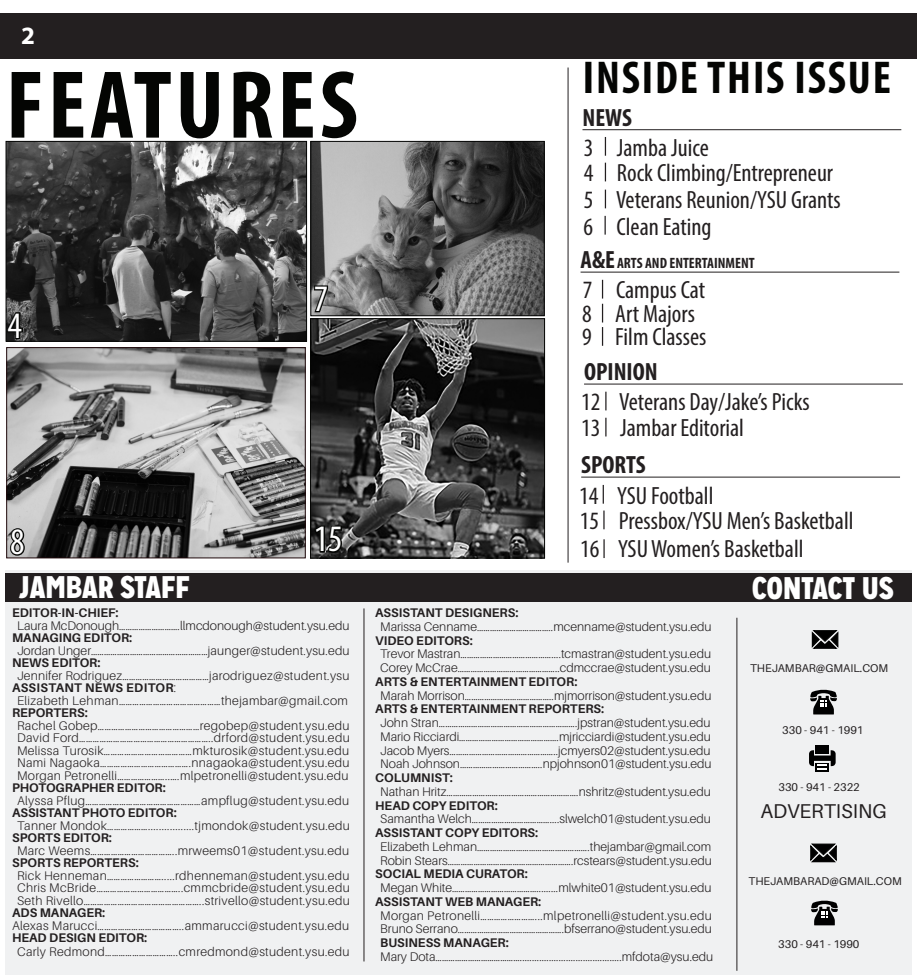
<style>
.page{position:relative;width:917px;height:979px;background:#fff}
.page>*{position:absolute;margin:0;border:0;box-sizing:border-box;transform-origin:0 0}
.Small_Headline{font:700 condensed 97.38px "Myriad Pro";letter-spacing:.04em;color:#040503}
.Small_Headline-2{font:700 condensed 46.25px "Myriad Pro";letter-spacing:.04em;color:#040503}
.t1{font:condensed 37.5px "Myriad Pro";color:#fff}
.t2{font:900 31.25px "Mission Gothic";color:#fff}
.t3{font:condensed 25px "Myriad Pro";color:#231f20}
.t4{font:700 condensed 25px "Myriad Pro";color:#231f20}
.Small_Headline-3{font:700 25px "Myriad Pro";color:#fff}
.t5{font:20px "Aileron";color:#231f20}
.t6{font:700 condensed 15px "Myriad Pro";color:#231f20}
.t7{font:300 12.5px "Aileron";letter-spacing:.015em;color:#231f20}
.t8{font:700 12.5px "Aileron";color:#231f20}
.t9{font:700 12.5px "Aileron";letter-spacing:.025em;color:#231f20}
.t10{font:11.25px "Aileron";color:#231f20}
.s1{font-weight:300}
</style>
<div class="page">
<div style="left:5px;top:570px;width:907px;height:405px;background:#f0f1f2"></div>
<div style="left:5px;top:573px;width:907px;height:28px;background:#231f20"></div>
<svg style="left:810px;top:689px;width:27px;height:25px"></svg>
<div style="left:816px;top:745px;width:13px;height:9px;background:#000"></div>
<svg style="left:816px;top:769px;width:13px;height:2px"></svg>
<svg style="left:809px;top:750px;width:27px;height:19px"></svg>
<svg style="left:810px;top:843px;width:27px;height:20px"></svg>
<svg style="left:811px;top:900px;width:27px;height:25px"></svg>
<svg style="left:811px;top:630px;width:28px;height:19px"></svg>
<hr style="left:364px;top:608px;width:1px;height:353px;background:#231f20">
<hr style="left:736px;top:618px;width:1px;height:353px;background:#231f20">
<div style="left:0;top:14px;width:917px;height:45px;background:#231f20"></div>
<hr style="left:568px;top:68px;width:1px;height:495px;background:#231f20">
<hr style="left:582px;top:129px;width:319px;height:1px;background:#231f20">
<hr style="left:580px;top:272px;width:319px;height:1px;background:#231f20">
<hr style="left:584px;top:384px;width:319px;height:1px;background:#231f20">
<hr style="left:581px;top:477px;width:319px;height:1px;background:#231f20">
<svg style="left:605px;top:137px;width:1px;height:19px"></svg>
<svg style="left:605px;top:163px;width:1px;height:18px"></svg>
<svg style="left:605px;top:190px;width:1px;height:18px"></svg>
<svg style="left:604px;top:216px;width:2px;height:19px"></svg>
<svg style="left:605px;top:418px;width:1px;height:18px"></svg>
<svg style="left:605px;top:392px;width:1px;height:18px"></svg>
<svg style="left:603px;top:485px;width:1px;height:19px"></svg>
<svg style="left:603px;top:510px;width:2px;height:19px"></svg>
<svg style="left:603px;top:539px;width:2px;height:19px"></svg>
<svg style="left:602px;top:280px;width:1px;height:18px"></svg>
<img style="left:8px;top:349px;width:296px;height:207px">
<div style="left:6px;top:347px;width:300px;height:211px;border:1px solid #210b0d"></div>
<img style="left:8px;top:143px;width:297px;height:196px">
<div style="left:6px;top:141px;width:301px;height:200px;border:1px solid #050605"></div>
<img style="left:312px;top:143px;width:230px;height:171px">
<div style="left:310px;top:141px;width:234px;height:175px;border:1px solid #050605"></div>
<img style="left:312px;top:320px;width:231px;height:236px">
<div style="left:310px;top:318px;width:235px;height:240px;border:1px solid #040503"></div>
<svg style="left:6px;top:311px;width:18px;height:29px"></svg>
<svg style="left:9px;top:527px;width:17px;height:30px"></svg>
<svg style="left:313px;top:284px;width:16px;height:29px"></svg>
<svg style="left:313px;top:524px;width:30px;height:30px"></svg>
<svg style="left:602px;top:304px;width:1px;height:42px"></svg>
<p class="Small_Headline-3" style="left:21px;top:19px;width:15px">2</p>
<p class="Small_Headline" style="left:6px;top:44px;width:353px">FEATURES</p>
<p class="Small_Headline-2" style="left:583px;top:49px;width:310px">INSIDE THIS ISSUE</p>
<p class="t4" style="left:582px;top:102px;width:51px">NEWS</p>
<p class="t3" style="left:584px;top:132px;width:127px">3 Jamba Juice</p>
<p class="t3" style="left:584px;top:158px;width:251px">4 Rock Climbing/Entrepreneur</p>
<p class="t3" style="left:584px;top:185px;width:259px">5 Veterans Reunion/YSU Grants</p>
<p class="t3" style="left:583px;top:211px;width:130px">6 Clean Eating</p>
<p class="t4" style="left:580px;top:244px;width:36px">A&amp;E</p>
<p class="t6" style="left:617px;top:254px;width:139px">ARTS AND ENTERTAINMENT</p>
<p class="t1" style="left:8px;top:303px;width:16px">4</p>
<p class="t1" style="left:10px;top:519px;width:16px">8</p>
<p class="t1" style="left:314px;top:276px;width:16px">7</p>
<p class="t1" style="left:314px;top:516px;width:30px">15</p>
<p class="t3" style="left:583px;top:274px;width:124px">7 Campus Cat</p>
<p class="t3" style="left:582px;top:299px;width:114px">8 Art Majors</p>
<p class="t3" style="left:582px;top:322px;width:126px">9 Film Classes</p>
<p class="t4" style="left:584px;top:356px;width:75px">OPINION</p>
<p class="t3" style="left:581px;top:413px;width:164px">13 Jambar Editorial</p>
<p class="t3" style="left:581px;top:387px;width:230px">12 Veterans Day/Jake’s Picks</p>
<p class="t4" style="left:581px;top:449px;width:66px">SPORTS</p>
<p class="t3" style="left:580px;top:506px;width:275px">15 Pressbox/YSU Men’s Basketball</p>
<p class="t3" style="left:580px;top:534px;width:225px">16 YSU Women’s Basketball</p>
<p class="t3" style="left:579px;top:480px;width:136px">14 YSU Football</p>
<p class="t2" style="left:19px;top:567px;width:173px">JAMBAR STAFF</p>
<p class="t2" style="left:752px;top:568px;width:143px">CONTACT US</p>
<p class="t8" style="left:12px;top:606px;width:108px">EDITOR-IN-CHIEF:</p>
<p class="t7" style="left:17px;top:618px;width:334px">Laura McDonough……………………….llmcdonough@student.ysu.edu</p>
<p class="t8" style="left:12px;top:631px;width:122px">MANAGING EDITOR:</p>
<p class="t7" style="left:17px;top:643px;width:334px">Jordan Unger………………………………………………jaunger@student.ysu.edu</p>
<p class="t8" style="left:12px;top:656px;width:90px">NEWS EDITOR:</p>
<p class="t7" style="left:17px;top:668px;width:334px">Jennifer Rodriguez…………………………………jarodriguez@student.ysu</p>
<p class="t9" style="left:12px;top:681px;width:166px">ASSISTANT NEWS EDITOR<span class="s1">:</span></p>
<p class="t7" style="left:17px;top:693px;width:332px">Elizabeth Lehman………………………………………thejambar@gmail.com</p>
<p class="t8" style="left:12px;top:706px;width:77px">REPORTERS:</p>
<p class="t7" style="left:17px;top:718px;width:334px">Rachel Gobep………………………………………regobep@student.ysu.edu</p>
<p class="t7" style="left:17px;top:731px;width:334px">David Ford…………………………………………………..drford@student.ysu.edu</p>
<p class="t7" style="left:17px;top:743px;width:333px">Melissa Turosik…………………………………mkturosik@student.ysu.edu</p>
<p class="t7" style="left:17px;top:756px;width:334px">Nami Nagaoka………………………………….nnagaoka@student.ysu.edu</p>
<p class="t7" style="left:17px;top:768px;width:333px">Morgan Petronelli…………………..….mlpetronelli@student.ysu.edu</p>
<p class="t8" style="left:12px;top:781px;width:155px">PHOTOGRAPHER EDITOR:</p>
<p class="t7" style="left:17px;top:793px;width:334px">Alyssa Pflug……………………………………………ampflug@student.ysu.edu</p>
<p class="t8" style="left:12px;top:806px;width:166px">ASSISTANT PHOTO EDITOR:</p>
<p class="t7" style="left:17px;top:818px;width:334px">Tanner Mondok……………….................tjmondok@student.ysu.edu</p>
<p class="t8" style="left:12px;top:831px;width:101px">SPORTS EDITOR:</p>
<p class="t7" style="left:17px;top:843px;width:334px">Marc Weems………………………………..mrweems01@student.ysu.edu</p>
<p class="t8" style="left:12px;top:856px;width:128px">SPORTS REPORTERS:</p>
<p class="t7" style="left:17px;top:868px;width:334px">Rick Henneman…………………….....rdhenneman@student.ysu.edu</p>
<p class="t7" style="left:17px;top:881px;width:334px">Chris McBride………………………………..cmmcbride@student.ysu.edu</p>
<p class="t7" style="left:17px;top:893px;width:334px">Seth Rivello……………………………………………..strivello@student.ysu.edu</p>
<p class="t8" style="left:12px;top:906px;width:95px">ADS MANAGER:</p>
<p class="t7" style="left:12px;top:918px;width:339px">Alexas Marucci………………………………..ammarucci@student.ysu.edu</p>
<p class="t8" style="left:12px;top:931px;width:137px">HEAD DESIGN EDITOR:</p>
<p class="t7" style="left:17px;top:944px;width:334px">Carly Redmond…………………………..cmredmond@student.ysu.edu</p>
<p class="t8" style="left:375px;top:606px;width:145px">ASSISTANT DESIGNERS:</p>
<p class="t7" style="left:380px;top:619px;width:333px">Marissa Cenname……………………………..mcenname@student.ysu.edu</p>
<p class="t8" style="left:375px;top:633px;width:99px">VIDEO EDITORS:</p>
<p class="t7" style="left:380px;top:647px;width:332px">Trevor Mastran……………………………………....tcmastran@student.ysu.edu</p>
<p class="t7" style="left:380px;top:661px;width:332px">Corey McCrae………………………………………..cdmccrae@student.ysu.edu</p>
<p class="t8" style="left:375px;top:674px;width:204px">ARTS &amp; ENTERTAINMENT EDITOR:</p>
<p class="t7" style="left:380px;top:688px;width:333px">Marah Morrison…………………………………..mjmorrison@student.ysu.edu</p>
<p class="t8" style="left:375px;top:702px;width:231px">ARTS &amp; ENTERTAINMENT REPORTERS:</p>
<p class="t7" style="left:380px;top:716px;width:332px">John Stran……………………………………………………….jpstran@student.ysu.edu</p>
<p class="t7" style="left:380px;top:729px;width:332px">Mario Ricciardi……………………………………….mjricciardi@student.ysu.edu</p>
<p class="t7" style="left:380px;top:743px;width:332px">Jacob Myers…………………………………………..jcmyers02@student.ysu.edu</p>
<p class="t7" style="left:380px;top:757px;width:333px">Noah Johnson………………………………..npjohnson01@student.ysu.edu</p>
<p class="t8" style="left:375px;top:771px;width:79px">COLUMNIST:</p>
<p class="t7" style="left:380px;top:784px;width:332px">Nathan Hritz…………………………………………………….nshritz@student.ysu.edu</p>
<p class="t8" style="left:375px;top:798px;width:124px">HEAD COPY EDITOR:</p>
<p class="t7" style="left:380px;top:812px;width:332px">Samantha Welch………………………………....slwelch01@student.ysu.edu</p>
<p class="t8" style="left:375px;top:826px;width:164px">ASSISTANT COPY EDITORS:</p>
<p class="t7" style="left:380px;top:839px;width:333px">Elizabeth Lehman…………………………………………….thejambar@gmail.com</p>
<p class="t7" style="left:380px;top:853px;width:333px">Robin Stears………………………………………………….rcstears@student.ysu.edu</p>
<p class="t8" style="left:375px;top:867px;width:154px">SOCIAL MEDIA CURATOR:</p>
<p class="t7" style="left:380px;top:881px;width:333px">Megan White………………………………….........mlwhite01@student.ysu.edu</p>
<p class="t8" style="left:375px;top:894px;width:168px">ASSISTANT WEB MANAGER:</p>
<p class="t7" style="left:380px;top:908px;width:333px">Morgan Petronelli……………………...mlpetronelli@student.ysu.edu</p>
<p class="t7" style="left:380px;top:922px;width:333px">Bruno Serrano………………………………………….bfserrano@student.ysu.edu</p>
<p class="t8" style="left:380px;top:936px;width:130px">BUSINESS MANAGER:</p>
<p class="t7" style="left:380px;top:949px;width:335px">Mary Dota…………………………………..........................................mfdota@ysu.edu</p>
<p class="t10" style="left:750px;top:662px;width:140px">THEJAMBAR@GMAIL.COM</p>
<p class="t10" style="left:782px;top:724px;width:83px">330 - 941 - 1991</p>
<p class="t10" style="left:778px;top:781px;width:83px">330 - 941 - 2322</p>
<p class="t5" style="left:760px;top:800px;width:128px">ADVERTISING</p>
<p class="t10" style="left:748px;top:875px;width:155px">THEJAMBARAD@GMAIL.COM</p>
<p class="t10" style="left:778px;top:938px;width:83px">330 - 941 - 1990</p>
</div>
